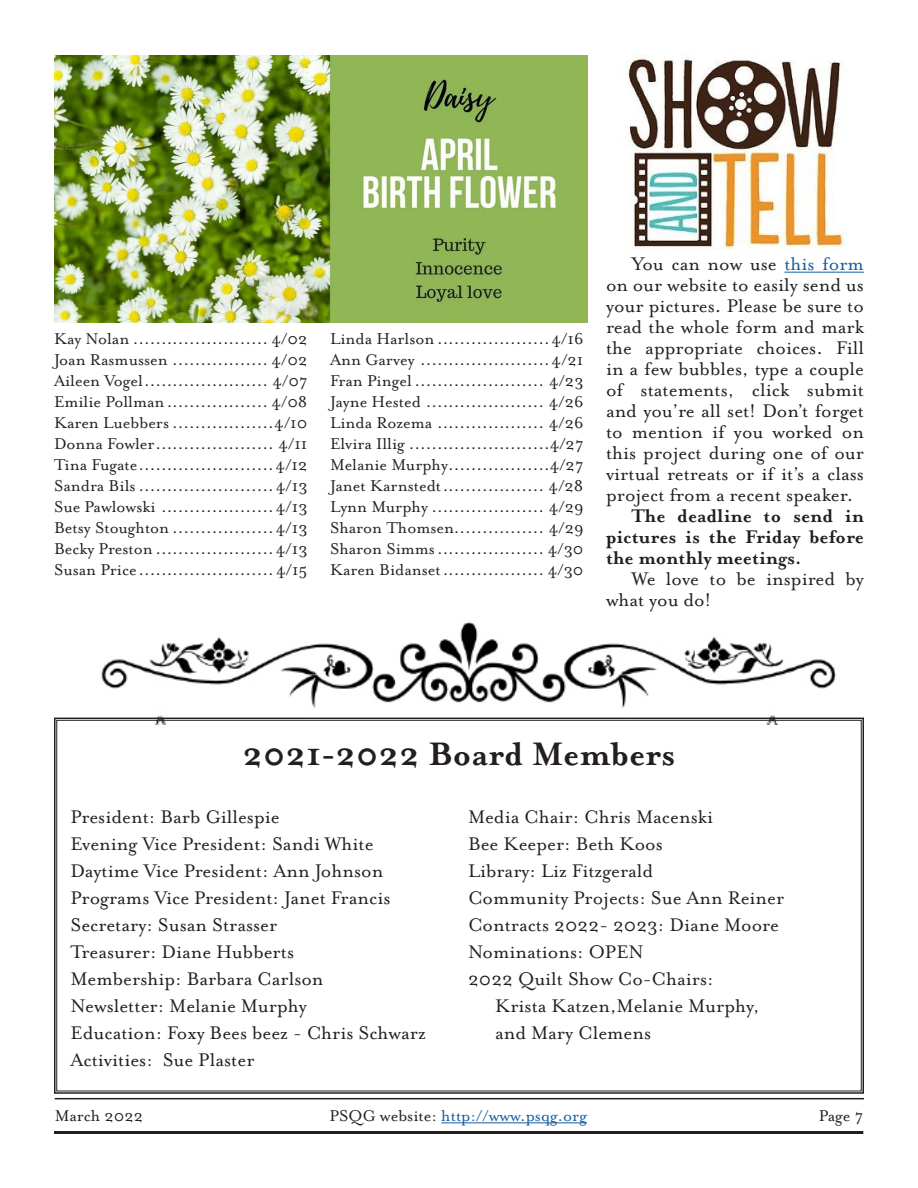
<style>
.page{position:relative;width:918px;height:1188px;background:#fff}
.page>*{position:absolute;margin:0;border:0;box-sizing:border-box;transform-origin:0 0}
.Headline{font:700 37.35px "Mrs Eaves OT";color:#231f20}
.Board_Members{font:21px/27px "Mrs Eaves OT";color:#231f20}
.Body_copy{font:21px/21px "Mrs Eaves OT";color:#231f20;text-align:justify}
.Body_copy-2{font:700 21px/21px "Mrs Eaves OT";color:#231f20;text-align:justify}
.Birthdays{font:18px "Mrs Eaves OT";color:#231f20}
.t1{font:18px "Mrs Eaves OT";color:#175d9e}
.s1{color:#175d9e}
.s2{color:#231f20}
</style>
<div class="page">
<hr style="left:441px;top:1123px;width:146px;height:1px;background:#175d9e">
<hr style="left:55px;top:1098px;width:809px;height:1px;background:#231f20">
<hr style="left:54px;top:1131px;width:809px;height:3px;background:#231f20">
<img style="left:101px;top:622px;width:735px;height:95px">
<img style="left:626px;top:57px;width:220px;height:193px">
<hr style="left:784px;top:272px;width:80px;height:1px;background:#175d9e">
<svg style="left:54px;top:717px;width:810px;height:377px"></svg>
<img style="left:54px;top:55px;width:534px;height:267px">
<p class="Birthdays" style="left:54px;top:329px;width:255px">Kay Nolan ........................ 4/02</p>
<p class="Birthdays" style="left:54px;top:350px;width:255px">Joan Rasmussen ................. 4/02</p>
<p class="Birthdays" style="left:54px;top:371px;width:255px">Aileen Vogel...................... 4/07</p>
<p class="Birthdays" style="left:54px;top:392px;width:255px">Emilie Pollman.................. 4/08</p>
<p class="Birthdays" style="left:54px;top:413px;width:255px">Karen Luebbers ..................4/10</p>
<p class="Birthdays" style="left:54px;top:434px;width:255px">Donna Fowler..................... 4/11</p>
<p class="Birthdays" style="left:54px;top:455px;width:255px">Tina Fugate........................4/12</p>
<p class="Birthdays" style="left:54px;top:476px;width:255px">Sandra Bils ........................4/13</p>
<p class="Birthdays" style="left:54px;top:497px;width:255px">Sue Pawlowski ....................4/13</p>
<p class="Birthdays" style="left:54px;top:518px;width:255px">Betsy Stoughton ..................4/13</p>
<p class="Birthdays" style="left:54px;top:539px;width:255px">Becky Preston .....................4/13</p>
<p class="Birthdays" style="left:54px;top:560px;width:255px">Susan Price........................4/15</p>
<p class="Birthdays" style="left:330px;top:329px;width:255px">Linda Harlson....................4/16</p>
<p class="Birthdays" style="left:330px;top:350px;width:255px">Ann Garvey .......................4/21</p>
<p class="Birthdays" style="left:330px;top:371px;width:255px">Fran Pingel....................... 4/23</p>
<p class="Birthdays" style="left:330px;top:392px;width:255px">Jayne Hested ..................... 4/26</p>
<p class="Birthdays" style="left:330px;top:413px;width:255px">Linda Rozema ................... 4/26</p>
<p class="Birthdays" style="left:330px;top:434px;width:255px">Elvira Illig .........................4/27</p>
<p class="Birthdays" style="left:330px;top:455px;width:255px">Melanie Murphy..................4/27</p>
<p class="Birthdays" style="left:330px;top:476px;width:255px">Janet Karnstedt.................. 4/28</p>
<p class="Birthdays" style="left:330px;top:497px;width:255px">Lynn Murphy .................... 4/29</p>
<p class="Birthdays" style="left:330px;top:518px;width:255px">Sharon Thomsen................ 4/29</p>
<p class="Birthdays" style="left:330px;top:539px;width:255px">Sharon Simms................... 4/30</p>
<p class="Birthdays" style="left:330px;top:560px;width:255px">Karen Bidanset.................. 4/30</p>
<p class="Body_copy" style="left:606px;top:254px;width:260px;text-indent:25px">You can now use <span class="s1">this form </span>on our website to easily send us your pictures. Please be sure to read the whole form and mark the appropriate choices. Fill in a few bubbles, type a couple of statements, click submit and you’re all set! Don’t forget to mention if you worked on this project during one of our virtual retreats or if it’s a class project from a recent speaker.</p>
<p class="Body_copy-2" style="left:606px;top:506px;width:259px;text-indent:26px">The deadline to send in pictures is the Friday before the monthly meetings.</p>
<p class="Body_copy" style="left:606px;top:569px;width:260px;text-indent:25px">We love to be inspired by what you do!</p>
<p class="Headline" style="left:243px;top:734px;width:434px">2021-2022 Board Members</p>
<p class="Board_Members" style="left:70px;top:803px;width:211px">President: Barb Gillespie</p>
<p class="Board_Members" style="left:70px;top:830px;width:305px">Evening Vice President: Sandi White</p>
<p class="Board_Members" style="left:70px;top:857px;width:314px">Daytime Vice President: Ann Johnson</p>
<p class="Board_Members" style="left:70px;top:884px;width:322px">Programs Vice President: Janet Francis</p>
<p class="Board_Members" style="left:70px;top:911px;width:208px">Secretary: Susan Strasser</p>
<p class="Board_Members" style="left:70px;top:938px;width:225px">Treasurer: Diane Hubberts</p>
<p class="Board_Members" style="left:70px;top:965px;width:255px">Membership: Barbara Carlson</p>
<p class="Board_Members" style="left:70px;top:992px;width:238px">Newsletter: Melanie Murphy</p>
<p class="Board_Members" style="left:70px;top:1019px;width:357px">Education: Foxy Bees beez - Chris Schwarz</p>
<p class="Board_Members" style="left:70px;top:1046px;width:186px">Activities: Sue Plaster</p>
<p class="Board_Members" style="left:468px;top:803px;width:247px">Media Chair: Chris Macenski</p>
<p class="Board_Members" style="left:468px;top:830px;width:196px">Bee Keeper: Beth Koos</p>
<p class="Board_Members" style="left:468px;top:857px;width:187px">Library: Liz Fitzgerald</p>
<p class="Board_Members" style="left:468px;top:884px;width:318px">Community Projects: Sue Ann Reiner</p>
<p class="Board_Members" style="left:468px;top:911px;width:312px">Contracts 2022- 2023: Diane Moore</p>
<p class="Board_Members" style="left:468px;top:938px;width:177px">Nominations: OPEN</p>
<p class="Board_Members" style="left:495px;top:965px;width:266px;text-indent:-27px">2022 Quilt Show Co-Chairs:<br>Krista Katzen,Melanie Murphy, and Mary Clemens</p>
<p class="Birthdays" style="left:55px;top:1106px;width:90px">March 2022</p>
<p class="t1" style="left:329px;top:1106px;width:259px"><span class="s2">PSQG website:</span> http://www.psqg.org</p>
<p class="Birthdays" style="left:819px;top:1106px;width:46px">Page 7</p>
</div>
